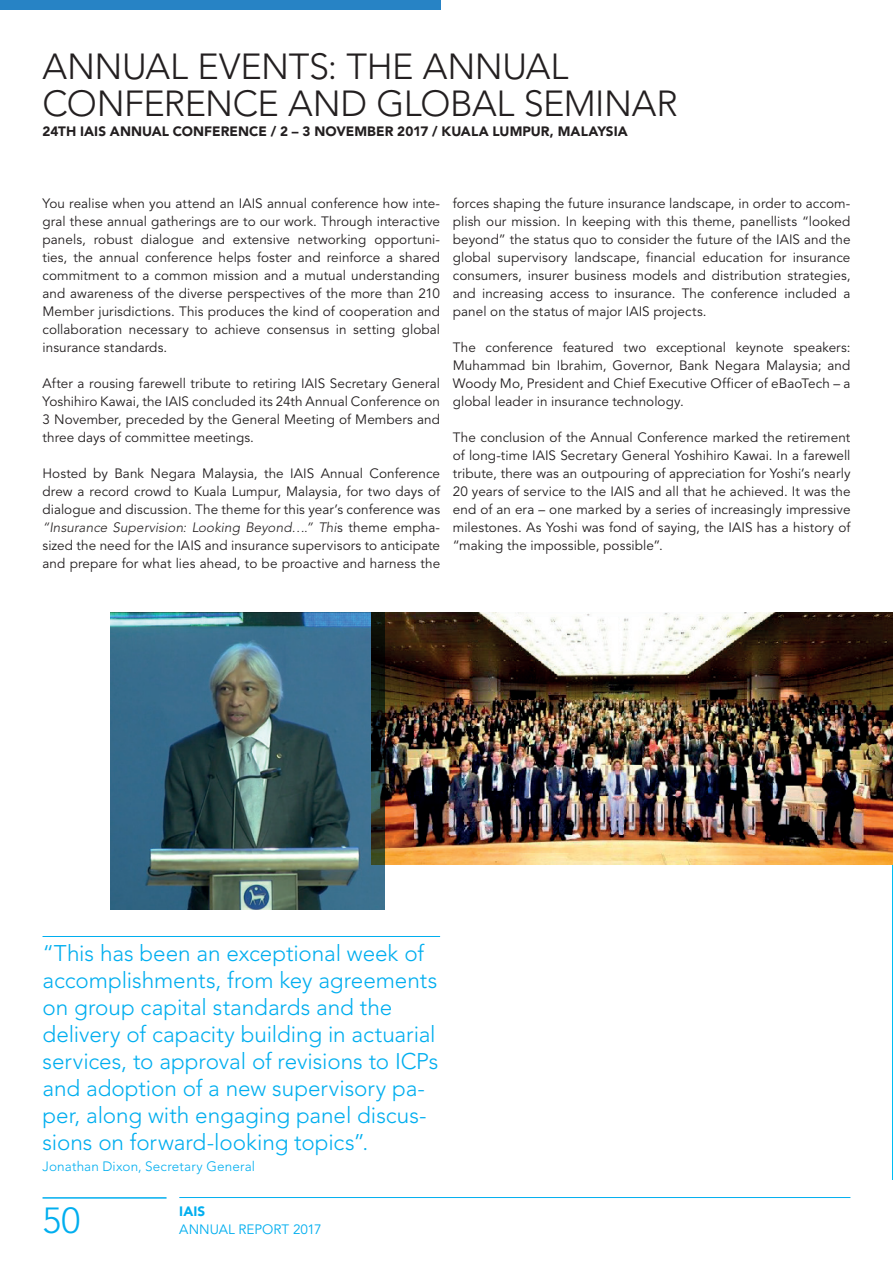
<style>
.page{position:relative;width:893px;height:1263px;background:#fff}
.page>*{position:absolute;margin:0;border:0;box-sizing:border-box;transform-origin:0 0}
.t1{font:300 36px/36px "Avenir 35";letter-spacing:-.01em;color:#231f20}
.t2{font:300 36px "Avenir 35";color:#00aeef}
.t3{font:300 22.5px/27px "Avenir 35";letter-spacing:-.005em;color:#00aeef}
.t4{font:13.5px/18px "Avenir 45";letter-spacing:.005em;color:#231f20;text-align:justify}
.t5{font:900 13.5px "Avenir 95";letter-spacing:.005em;color:#231f20}
.t6{font:italic 300 13.5px "Avenir 35";letter-spacing:.005em;color:#231f20}
.t7{font:300 13.5px "Avenir 35";letter-spacing:.01em;color:#00aeef}
.t8{font:13.5px "Avenir 45";letter-spacing:.005em;color:#00aeef}
.t9{font:900 13.5px "Avenir 95";color:#00aeef}
.s1{font-family:"Avenir 45";font-weight:400;font-style:normal}
</style>
<div class="page">
<div style="left:0;top:0;width:440px;height:9px;background:#2783c5"></div>
<img style="left:384px;top:612px;width:509px;height:252px">
<hr style="left:43px;top:936px;width:397px;height:1px;background:#00aeef">
<img style="left:111px;top:612px;width:273px;height:297px">
<hr style="left:179px;top:1197px;width:671px;height:1px;background:#00aeef">
<hr style="left:43px;top:1197px;width:124px;height:2px;background:#00aeef">
<h1 class="t1" style="left:43px;top:49px;width:637px">ANNUAL EVENTS: THE ANNUAL<br>CONFERENCE AND GLOBAL SEMINAR</h1>
<p class="t5" style="left:43px;top:123px;width:587px">24TH IAIS ANNUAL CONFERENCE / 2 – 3 NOVEMBER 2017 / KUALA LUMPUR, MALAYSIA</p>
<p class="t4" style="left:43px;top:195px;width:399px">You realise when you attend an IAIS annual conference how inte&shy;gral these annual gatherings are to our work. Through interactive panels, robust dialogue and extensive networking opportuni&shy;ties, the annual conference helps foster and reinforce a shared commitment to a common mission and a mutual understanding and awareness of the diverse perspectives of the more than 210<br>Member jurisdictions. This produces the kind of cooperation and collaboration necessary to achieve consensus in setting global insurance standards.</p>
<p class="t4" style="left:43px;top:375px;width:399px">After a rousing farewell tribute to retiring IAIS Secretary General Yoshihiro Kawai, the IAIS concluded its 24th Annual Conference on 3 November, preceded by the General Meeting of Members and three days of committee meetings.</p>
<p class="t4" style="left:43px;top:465px;width:399px">Hosted by Bank Negara Malaysia, the IAIS Annual Conference drew a record crowd to Kuala Lumpur, Malaysia, for two days of dialogue and discussion. The theme for this year’s conference was</p>
<p class="t6" style="left:43px;top:520px;width:399px">“Insurance Supervision: Looking Beyond….” Thi<span class="s1">s theme empha-</span></p>
<p class="t4" style="left:43px;top:537px;width:399px">sized the need for the IAIS and insurance supervisors to anticipate and prepare for what lies ahead, to be proactive and harness the</p>
<p class="t4" style="left:453px;top:195px;width:399px">forces shaping the future insurance landscape, in order to accom&shy;plish our mission. In keeping with this theme, panellists “looked beyond” the status quo to consider the future of the IAIS and the global supervisory landscape, financial education for insurance consumers, insurer business models and distribution strategies, and increasing access to insurance. The conference included a panel on the status of major IAIS projects.</p>
<p class="t4" style="left:453px;top:339px;width:399px">The conference featured two exceptional keynote speakers:<br>Muhammad bin Ibrahim, Governor, Bank Negara Malaysia; and Woody Mo, President and Chief Executive Officer of eBaoTech – a global leader in insurance technology.</p>
<p class="t4" style="left:453px;top:429px;width:399px">The conclusion of the Annual Conference marked the retirement of long-time IAIS Secretary General Yoshihiro Kawai. In a farewell tribute, there was an outpouring of appreciation for Yoshi’s nearly 20 years of service to the IAIS and all that he achieved. It was the end of an era – one marked by a series of increasingly impressive milestones. As Yoshi was fond of saying, the IAIS has a history of “making the impossible, possible”.</p>
<p class="t3" style="left:43px;top:940px;width:397px">“This has been an exceptional week of accomplishments, from key agreements on group capital standards and the delivery of capacity building in actuarial services, to approval of revisions to ICPs and adoption of a new supervisory pa&shy;per, along with engaging panel discus&shy;sions on forward-looking topics”.</p>
<p class="t7" style="left:43px;top:1158px;width:214px">Jonathan Dixon, Secretary General</p>
<p class="t9" style="left:179px;top:1203px;width:27px">IAIS</p>
<h1 class="t2" style="left:43px;top:1200px;width:39px">50</h1>
<p class="t8" style="left:179px;top:1222px;width:144px">ANNUAL REPORT 2017</p>
</div>
